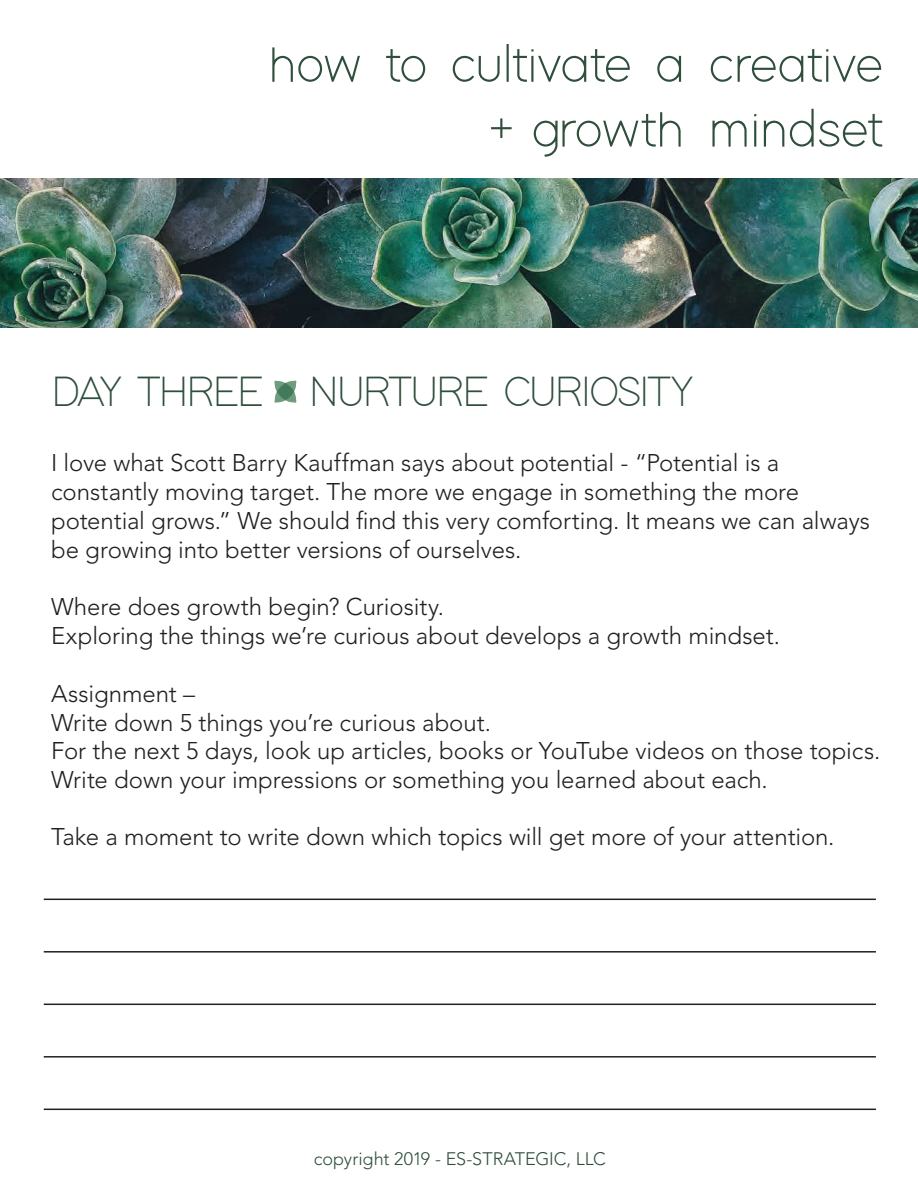
<style>
.page{position:relative;width:918px;height:1188px;background:#fff}
.page>*{position:absolute;margin:0;border:0;box-sizing:border-box;transform-origin:0 0}
.t1{font:300 54px/64.8px "Modern Sans";letter-spacing:-.02em;color:#2f4e3c;text-align:right}
.t2{font:300 43.2px "Modern Sans";letter-spacing:-.055em;color:#2f4e3c}
.t3{font:300 24px/28.8px "Avenir LT Std";letter-spacing:-.005em;color:#231f20}
.t4{font:300 18px "Avenir LT Std";letter-spacing:-.005em;color:#2f4e3c}
</style>
<div class="page">
<img style="left:0;top:178px;width:918px;height:150px">
<svg style="left:274px;top:381px;width:22px;height:22px"></svg>
<hr style="left:44px;top:951px;width:832px;height:2px;background:#231f20">
<hr style="left:44px;top:899px;width:832px;height:1px;background:#231f20">
<hr style="left:44px;top:1004px;width:832px;height:1px;background:#231f20">
<hr style="left:44px;top:1056px;width:832px;height:2px;background:#231f20">
<hr style="left:44px;top:1109px;width:832px;height:1px;background:#231f20">
<h1 class="t1" style="left:268px;top:25px;width:617px">how to cultivate a creative + growth mindset</h1>
<h2 class="t2" style="left:51px;top:359px;width:644px">DAY THREE NURTURE CURIOSITY</h2>
<p class="t3" style="left:51px;top:449px;width:821px">I love what Scott Barry Kauffman says about potential - “Potential is a constantly moving target. The more we engage in something the more potential grows.” We should find this very comforting. It means we can always be growing into better versions of ourselves.</p>
<p class="t3" style="left:51px;top:593px;width:730px">Where does growth begin? Curiosity.<br>Exploring the things we’re curious about develops a growth mindset.</p>
<p class="t3" style="left:51px;top:679px;width:831px">Assignment –<br>Write down 5 things you’re curious about.<br>For the next 5 days, look up articles, books or YouTube videos on those topics.<br>Write down your impressions or something you learned about each.</p>
<p class="t3" style="left:51px;top:822px;width:785px">Take a moment to write down which topics will get more of your attention.</p>
<p class="t4" style="left:314px;top:1148px;width:294px">copyright 2019 - ES-STRATEGIC, LLC</p>
</div>
